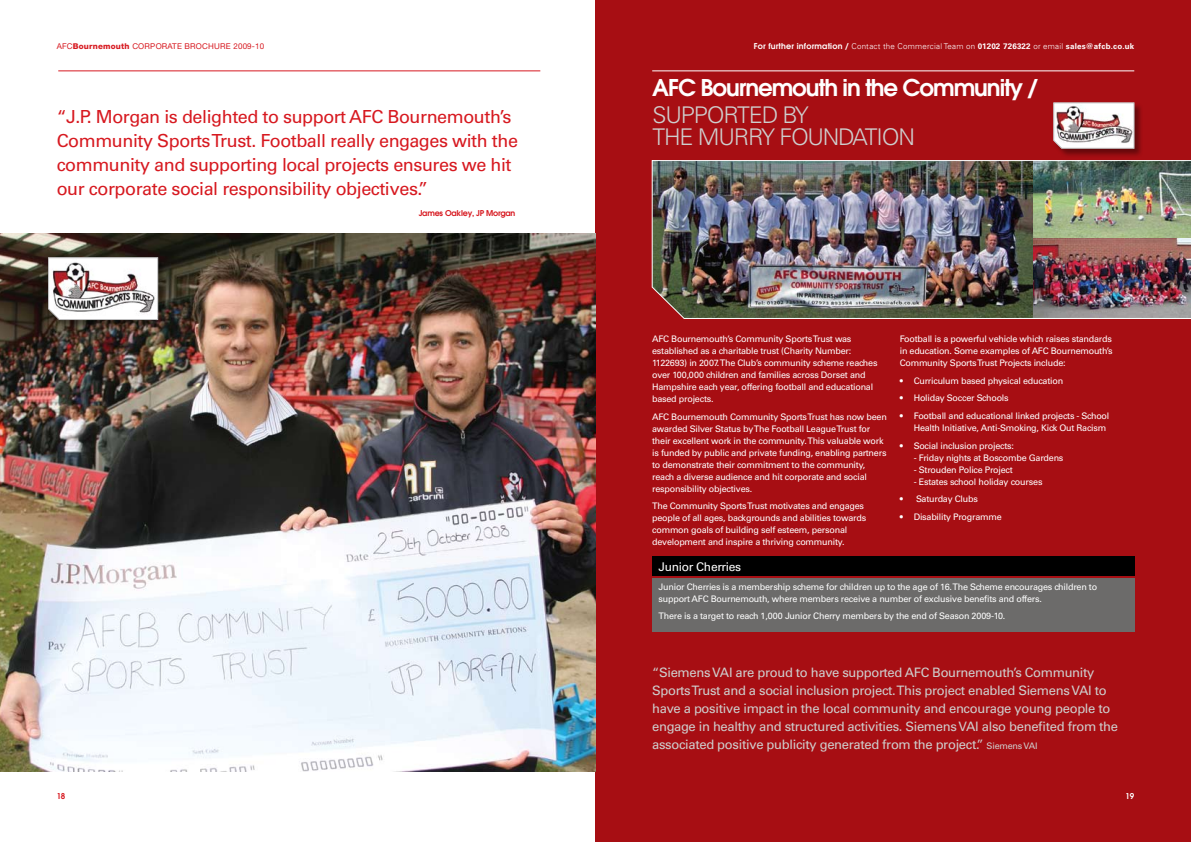
<style>
.page{position:relative;width:1191px;height:842px;background:#fff}
.page>*{position:absolute;margin:0;border:0;box-sizing:border-box;transform-origin:0 0}
.t1{font:600 23px "Avant Garde";letter-spacing:-.045em;color:#fff}
.t2{font:300 23px/22px "Univers";letter-spacing:-.05em;color:#cececd}
.t3{font:18px/24px "Univers";letter-spacing:-.025em;color:#d71920}
.t4{font:13px/18px "Univers";letter-spacing:-.025em;color:#cececd}
.t5{font:12px "Univers";letter-spacing:-.025em;color:#fff}
.t6{font:9px/12px "Univers";letter-spacing:-.025em;color:#fff}
.t7{font:300 8px "Univers";letter-spacing:.025em;color:#fff}
.t8{font:8px "Helvetica Neue";letter-spacing:.025em;color:#d71920}
.t9{font:600 8px "Avant Garde";letter-spacing:-.025em;color:#d71920}
.t10{font:600 8px "Avant Garde";color:#fff}
.s1{font-weight:800}
.s2{font-family:"Avant Garde";font-weight:600}
.s3{font-weight:700}
.s4{font-size:9px}
</style>
<div class="page">
<div style="left:595px;top:0;width:596px;height:842px;background:#a70e13"></div>
<img style="left:0;top:234px;width:595px;height:537px">
<div style="left:48px;top:257px;width:119px;height:72px;background:#000;opacity:.4"></div>
<img style="left:48px;top:257px;width:110px;height:63px">
<hr style="left:652px;top:70px;width:482px;height:1px;background:#fff">
<hr style="left:58px;top:70px;width:482px;height:1px;background:#d71920">
<div style="left:652px;top:557px;width:482px;height:19px;background:#000"></div>
<div style="left:652px;top:578px;width:482px;height:53px;background:#6c6b6a"></div>
<img style="left:651px;top:160px;width:540px;height:159px">
<div style="left:1053px;top:102px;width:90px;height:56px;background:#000;opacity:.4"></div>
<img style="left:1053px;top:102px;width:81px;height:47px">
<p class="t8" style="left:57px;top:41px;width:209px">AFC<span class="s1">Bournemouth</span> CORPORATE BROCHURE 2009-10</p>
<p class="t7" style="left:754px;top:41px;width:382px"><span class="s2">For further information /</span> Contact the Commercial Team on <span class="s3">01202 726322</span> or email <span class="s3">sales@afcb.co.uk</span></p>
<h1 class="t1" style="left:652px;top:73px;width:387px">AFC Bournemouth in the Community /</h1>
<h2 class="t3" style="left:57px;top:105px;width:463px">“J.P. Morgan is delighted to support AFC Bournemouth’s Community Sports Trust. Football really engages with the community and supporting local projects ensures we hit our corporate social responsibility objectives.”</h2>
<p class="t9" style="left:419px;top:207px;width:98px">James Oakley, JP Morgan</p>
<h1 class="t2" style="left:652px;top:104px;width:264px">SUPPORTED BY<br>THE MURRY FOUNDATION</h1>
<p class="t6" style="left:652px;top:333px;width:227px">AFC Bournemouth’s Community Sports Trust was established as a charitable trust (Charity Number:<br>1122693) in 2007. The Club’s community scheme reaches over 100,000 children and families across Dorset and Hampshire each year, offering football and educational based projects.</p>
<p class="t6" style="left:652px;top:410px;width:236px">AFC Bournemouth Community Sports Trust has now been awarded Silver Status by The Football League Trust for their excellent work in the community. This valuable work is funded by public and private funding, enabling partners to demonstrate their commitment to the community, reach a diverse audience and hit corporate and social responsibility objectives.</p>
<p class="t6" style="left:652px;top:500px;width:215px">The Community Sports Trust motivates and engages people of all ages, backgrounds and abilities towards common goals of building self esteem, personal development and inspire a thriving community.</p>
<p class="t6" style="left:899px;top:333px;width:214px;text-align:justify">Football is a powerful vehicle which raises standards in education. Some examples of AFC Bournemouth’s Community Sports Trust Projects include:</p>
<p class="t6" style="left:899px;top:374px;width:165px">• Curriculum based physical education</p>
<p class="t6" style="left:899px;top:392px;width:110px">• Holiday Soccer Schools</p>
<p class="t6" style="left:913px;top:410px;width:197px;text-indent:-14px">• Football and educational linked projects - School<br>Health Initiative, Anti-Smoking, Kick Out Racism</p>
<p class="t6" style="left:899px;top:439px;width:116px">• Social inclusion projects:</p>
<p class="t6" style="left:913px;top:451px;width:151px">- Friday nights at Boscombe Gardens</p>
<p class="t6" style="left:913px;top:463px;width:101px">- Strouden Police Project</p>
<p class="t6" style="left:913px;top:475px;width:130px">- Estates school holiday courses</p>
<p class="t6" style="left:899px;top:493px;width:80px">• Saturday Clubs</p>
<p class="t6" style="left:899px;top:511px;width:104px">• Disability Programme</p>
<h3 class="t5" style="left:658px;top:559px;width:84px">Junior Cherries</h3>
<p class="t6" style="left:658px;top:580px;width:440px">Junior Cherries is a membership scheme for children up to the age of 16. The Scheme encourages children to support AFC Bournemouth, where members receive a number of exclusive benefits and offers.</p>
<p class="t6" style="left:658px;top:610px;width:348px">There is a target to reach 1,000 Junior Cherry members by the end of Season 2009-10.</p>
<p class="t4" style="left:652px;top:663px;width:467px">“Siemens VAI are proud to have supported AFC Bournemouth’s Community Sports Trust and a social inclusion project. This project enabled Siemens VAI to have a positive impact in the local community and encourage young people to engage in healthy and structured activities. Siemens VAI also benefited from the associated positive publicity generated from the project.” <span class="s4">Siemens VAI</span></p>
<p class="t9" style="left:57px;top:791px;width:10px">18</p>
<p class="t10" style="left:1125px;top:791px;width:10px">19</p>
</div>
